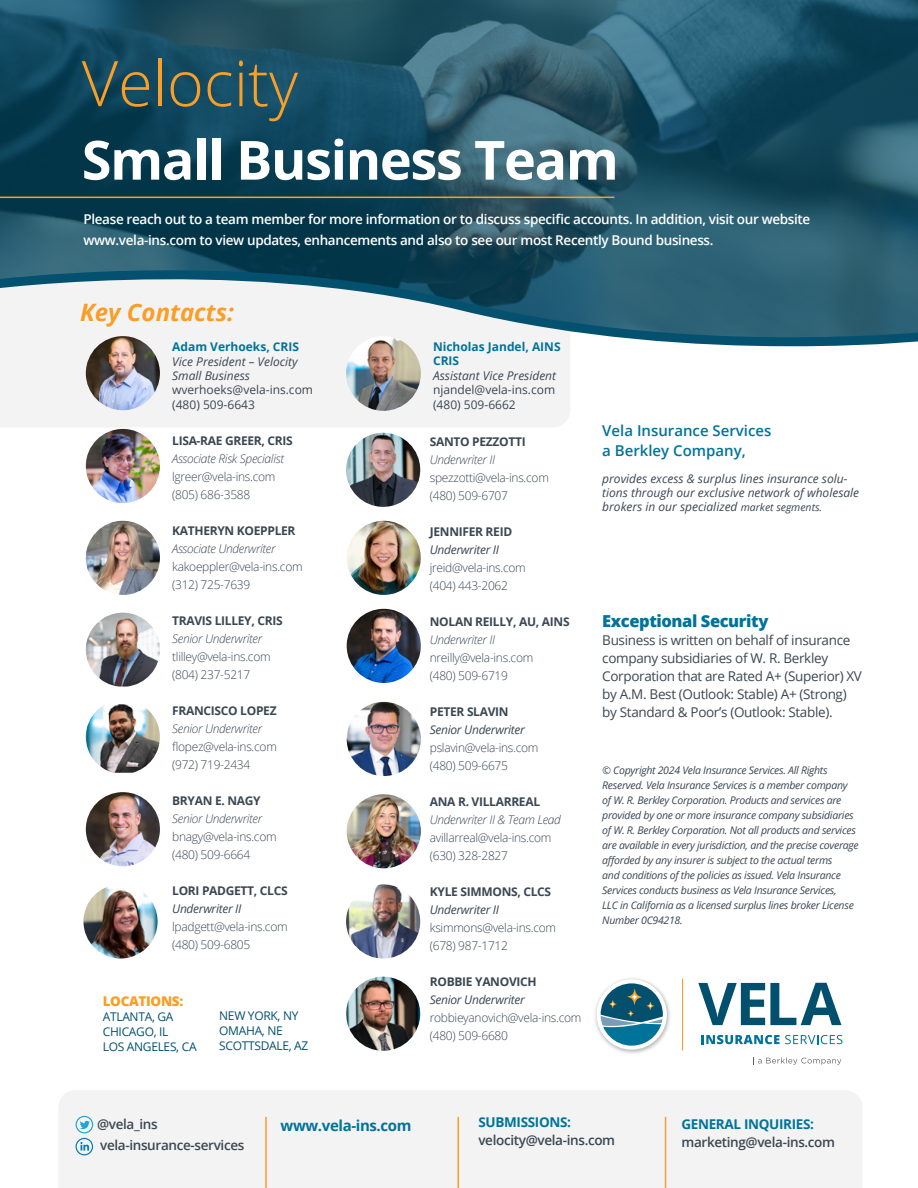
<style>
.page{position:relative;width:918px;height:1188px;background:#fff}
.page>*{position:absolute;margin:0;border:0;box-sizing:border-box;transform-origin:0 0}
.t1{font:300 63px "Open Sans";color:#f99e26}
.t2{font:700 54px "Open Sans";letter-spacing:-.025em;color:#fff}
.t3{font:italic 700 24px "Open Sans";color:#f99e26}
.t4{font:800 16.5px "Open Sans";letter-spacing:-.025em;color:#00739a}
.t5{font:600 15px/19.5px "Open Sans";color:#00739a}
.t6{font:700 15px "Open Sans";letter-spacing:-.025em;color:#00739a}
.t7{font:600 13.5px/21px "Open Sans";letter-spacing:-.025em;color:#fff}
.t8{font:13.5px/18px "Open Sans";letter-spacing:-.025em;color:#3b4752}
.t9{font:600 13.5px "Open Sans";letter-spacing:-.025em;color:#3b4752}
.t10{font:700 13.5px "Open Sans";letter-spacing:-.025em;color:#00739a}
.t11{font:800 13.5px "Open Sans";letter-spacing:-.025em;color:#f99e26}
.t12{font:300 12px/18px "Open Sans";letter-spacing:-.025em;color:#3b4752}
.t13{font:700 12px "Open Sans";letter-spacing:-.025em;color:#3b4752}
.t14{font:italic 12px/14.4px "Open Sans";color:#3b4752}
.t15{font:italic 300 12px "Open Sans";letter-spacing:-.025em;color:#3b4752}
.t16{font:italic 12px "Open Sans";letter-spacing:-.025em;color:#3b4752}
.t17{font:12px/14.4px "Open Sans";color:#3b4752}
.t18{font:12px/15px "Open Sans";letter-spacing:-.025em;color:#03516f}
.t19{font:700 12px/14.4px "Open Sans";color:#00739a}
.t20{font:italic 10.5px/15px "Open Sans";letter-spacing:-.025em;color:#3b4752}
.s1{font-size:10.5px}
</style>
<div class="page">
<div style="left:0;top:367px;width:570px;height:62px;background:#f3f3f4"></div>
<svg style="left:0;top:339px;width:918px;height:28px;fill:#f3f3f4"></svg>
<img style="left:0;top:0;width:918px;height:339px">
<div style="left:59px;top:1090px;width:803px;height:98px;background:#f3f3f4"></div>
<hr style="left:682px;top:979px;width:1px;height:71px;background:#f99d25">
<svg style="left:698px;top:983px;width:143px;height:42px"></svg>
<svg style="left:701px;top:1035px;width:141px;height:9px"></svg>
<svg style="left:753px;top:1057px;width:88px;height:8px"></svg>
<img style="left:595px;top:978px;width:75px;height:76px">
<div style="left:597px;top:979px;width:70px;height:71px;background:#fff;border-radius:50%"></div>
<svg style="left:601px;top:983px;width:62px;height:63px"></svg>
<img style="left:86px;top:429px;width:74px;height:74px;border-radius:37px">
<img style="left:347px;top:521px;width:74px;height:74px;border-radius:37px">
<img style="left:86px;top:792px;width:74px;height:74px;border-radius:37px">
<img style="left:347px;top:794px;width:74px;height:74px;border-radius:37px">
<img style="left:86px;top:521px;width:74px;height:74px;border-radius:37px">
<img style="left:347px;top:702px;width:74px;height:74px;border-radius:37px">
<img style="left:346px;top:884px;width:74px;height:75px;border-radius:37px">
<img style="left:86px;top:704px;width:74px;height:69px">
<img style="left:86px;top:613px;width:74px;height:74px">
<img style="left:347px;top:609px;width:74px;height:74px;border-radius:37px">
<img style="left:83px;top:884px;width:75px;height:75px;border-radius:37px">
<img style="left:346px;top:433px;width:74px;height:74px;border-radius:37px">
<img style="left:346px;top:977px;width:74px;height:74px;border-radius:37px">
<svg style="left:76px;top:1116px;width:17px;height:39px"></svg>
<hr style="left:458px;top:1117px;width:1px;height:71px;background:#f99e26">
<hr style="left:265px;top:1117px;width:2px;height:71px;background:#f99e26">
<hr style="left:665px;top:1117px;width:1px;height:71px;background:#f99e26">
<hr style="left:0;top:197px;width:614px;height:1px;background:#f99e26">
<img style="left:346px;top:336px;width:75px;height:75px;border-radius:37px">
<img style="left:86px;top:336px;width:74px;height:74px;border-radius:37px">
<h1 class="t1" style="left:82px;top:40px;width:218px">Velocity</h1>
<h2 class="t2" style="left:82px;top:122px;width:539px">Small Business Team</h2>
<p class="t7" style="left:83px;top:208px;width:728px">Please reach out to a team member for more information or to discuss specific accounts. In addition, visit our website www.vela-ins.com to view updates, enhancements and also to see our most Recently Bound business.</p>
<h3 class="t3" style="left:80px;top:296px;width:155px">Key Contacts:</h3>
<p class="t19" style="left:172px;top:339px;width:128px">Adam Verhoeks, CRIS</p>
<p class="t14" style="left:172px;top:354px;width:127px">Vice President – Velocity<br>Small Business</p>
<p class="t17" style="left:172px;top:382px;width:142px">wverhoeks@vela-ins.com (480) 509-6643</p>
<p class="t13" style="left:172px;top:433px;width:122px">LISA-RAE GREER, CRIS</p>
<p class="t15" style="left:172px;top:451px;width:113px">Associate Risk Specialist</p>
<p class="t12" style="left:172px;top:468px;width:105px">lgreer@vela-ins.com (805) 686-3588</p>
<p class="t13" style="left:172px;top:523px;width:125px">KATHERYN KOEPPLER</p>
<p class="t15" style="left:172px;top:541px;width:105px">Associate Underwriter</p>
<p class="t12" style="left:172px;top:558px;width:132px">kakoeppler@vela-ins.com (312) 725-7639</p>
<p class="t13" style="left:172px;top:613px;width:112px">TRAVIS LILLEY, CRIS</p>
<p class="t15" style="left:172px;top:631px;width:91px">Senior Underwriter</p>
<p class="t12" style="left:172px;top:648px;width:100px">tlilley@vela-ins.com (804) 237-5217</p>
<p class="t13" style="left:172px;top:703px;width:106px">FRANCISCO LOPEZ</p>
<p class="t15" style="left:172px;top:721px;width:91px">Senior Underwriter</p>
<p class="t12" style="left:172px;top:738px;width:106px">flopez@vela-ins.com (972) 719-2434</p>
<p class="t13" style="left:172px;top:793px;width:90px">BRYAN E. NAGY</p>
<p class="t15" style="left:172px;top:811px;width:91px">Senior Underwriter</p>
<p class="t12" style="left:172px;top:828px;width:106px">bnagy@vela-ins.com (480) 509-6664</p>
<p class="t13" style="left:172px;top:883px;width:117px">LORI PADGETT, CLCS</p>
<p class="t16" style="left:172px;top:901px;width:71px">Underwriter II</p>
<p class="t12" style="left:172px;top:918px;width:117px">lpadgett@vela-ins.com (480) 509-6805</p>
<p class="t11" style="left:103px;top:991px;width:82px">LOCATIONS:</p>
<p class="t18" style="left:103px;top:1009px;width:95px">ATLANTA, GA<br>CHICAGO, IL<br>LOS ANGELES, CA</p>
<p class="t18" style="left:219px;top:1008px;width:91px">NEW YORK, NY<br>OMAHA, NE<br>SCOTTSDALE, AZ</p>
<p class="t19" style="left:433px;top:339px;width:129px">Nicholas Jandel, AINS<br>CRIS</p>
<p class="t14" style="left:433px;top:368px;width:125px">Assistant Vice President</p>
<p class="t17" style="left:433px;top:382px;width:124px">njandel@vela-ins.com (480) 509-6662</p>
<p class="t13" style="left:430px;top:433px;width:97px">SANTO PEZZOTTI</p>
<p class="t15" style="left:430px;top:451px;width:67px">Underwriter II</p>
<p class="t12" style="left:430px;top:468px;width:121px">spezzotti@vela-ins.com (480) 509-6707</p>
<p class="t13" style="left:430px;top:523px;width:84px">JENNIFER REID</p>
<p class="t16" style="left:430px;top:541px;width:71px">Underwriter II</p>
<p class="t12" style="left:430px;top:558px;width:97px">jreid@vela-ins.com (404) 443-2062</p>
<p class="t13" style="left:430px;top:613px;width:141px">NOLAN REILLY, AU, AINS</p>
<p class="t15" style="left:430px;top:631px;width:67px">Underwriter II</p>
<p class="t12" style="left:430px;top:648px;width:105px">nreilly@vela-ins.com (480) 509-6719</p>
<p class="t13" style="left:430px;top:703px;width:80px">PETER SLAVIN</p>
<p class="t16" style="left:430px;top:721px;width:97px">Senior Underwriter</p>
<p class="t12" style="left:430px;top:738px;width:110px">pslavin@vela-ins.com (480) 509-6675</p>
<p class="t13" style="left:430px;top:793px;width:112px">ANA R. VILLARREAL</p>
<p class="t15" style="left:430px;top:811px;width:132px">Underwriter II &amp; Team Lead</p>
<p class="t12" style="left:430px;top:828px;width:123px">avillarreal@vela-ins.com (630) 328-2827</p>
<p class="t13" style="left:430px;top:883px;width:123px">KYLE SIMMONS, CLCS</p>
<p class="t16" style="left:430px;top:901px;width:71px">Underwriter II</p>
<p class="t12" style="left:430px;top:918px;width:128px">ksimmons@vela-ins.com (678) 987-1712</p>
<p class="t13" style="left:430px;top:973px;width:108px">ROBBIE YANOVICH</p>
<p class="t16" style="left:430px;top:991px;width:97px">Senior Underwriter</p>
<p class="t12" style="left:430px;top:1008px;width:153px">robbieyanovich@vela-ins.com (480) 509-6680</p>
<h3 class="t5" style="left:602px;top:421px;width:171px">Vela Insurance Services a Berkley Company,</h3>
<p class="t14" style="left:602px;top:471px;width:258px">provides excess &amp; surplus lines insurance solu&shy;tions through our exclusive network of wholesale brokers in our specialized <span class="s1">market segments.</span></p>
<h3 class="t4" style="left:602px;top:608px;width:168px">Exceptional Security</h3>
<p class="t8" style="left:602px;top:631px;width:261px">Business is written on behalf of insurance company subsidiaries of W. R. Berkley Corporation that are Rated A+ (Superior) XV by A.M. Best (Outlook: Stable) A+ (Strong) by Standard &amp; Poor’s (Outlook: Stable).</p>
<p class="t20" style="left:602px;top:762px;width:258px">© Copyright 2024 Vela Insurance Services. All Rights Reserved. Vela Insurance Services is a member company of W. R. Berkley Corporation. Products and services are provided by one or more insurance company subsidiaries of W. R. Berkley Corporation. Not all products and services are available in every jurisdiction, and the precise coverage afforded by any insurer is subject to the actual terms<br>and conditions of the policies as issued. Vela Insurance Services conducts business as Vela Insurance Services,<br>LLC in California as a licensed surplus lines broker License Number 0C94218.</p>
<p class="t9" style="left:97px;top:1115px;width:62px">@vela_ins</p>
<h3 class="t6" style="left:281px;top:1115px;width:132px">www.vela-ins.com</h3>
<p class="t9" style="left:100px;top:1136px;width:146px">vela-insurance-services</p>
<p class="t10" style="left:478px;top:1113px;width:94px">SUBMISSIONS:</p>
<p class="t9" style="left:478px;top:1131px;width:138px">velocity@vela-ins.com</p>
<p class="t10" style="left:681px;top:1115px;width:134px">GENERAL INQUIRIES:</p>
<p class="t9" style="left:681px;top:1133px;width:155px">marketing@vela-ins.com</p>
</div>
